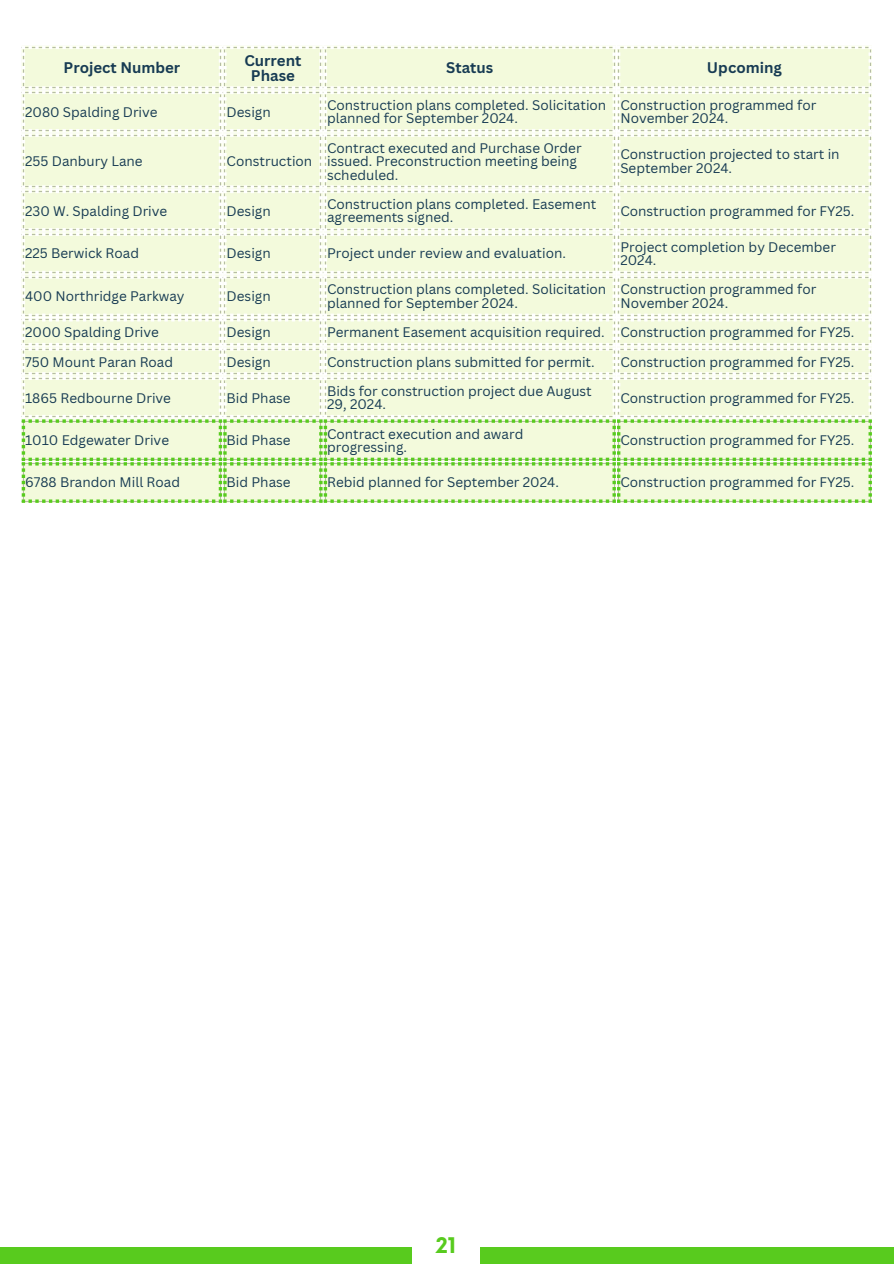
<style>
.page{position:relative;width:894px;height:1264px;background:#fff}
.page>*{position:absolute;margin:0;border:0;box-sizing:border-box;transform-origin:0 0}
.t1{font:700 21px "Now";color:#58cb1e}
.t2{font:700 15px/14.7px "Canva Sans";color:#173b53;text-align:center}
.t3{font:13.5px/13.5px "Canva Sans";color:#173b53}
</style>
<div class="page">
<div style="left:0;top:1247px;width:893px;height:16px;background:#58cb1e"></div>
<div style="left:412px;top:1226px;width:68px;height:37px;background:#fff"></div>
<svg style="left:22px;top:46px;width:849px;height:457px;background:#eff7da"></svg>
<p class="t2" style="left:64px;top:60px;width:118px">Project Number</p>
<p class="t2" style="left:244px;top:53px;width:59px">Current<br>Phase</p>
<p class="t2" style="left:446px;top:60px;width:49px">Status</p>
<p class="t2" style="left:706px;top:60px;width:76px">Upcoming</p>
<p class="t3" style="left:25px;top:105px;width:134px">2080 Spalding Drive</p>
<p class="t3" style="left:226px;top:105px;width:46px">Design</p>
<p class="t3" style="left:327px;top:98px;width:281px">Construction plans completed. Solicitation planned for September 2024.</p>
<p class="t3" style="left:620px;top:98px;width:197px">Construction programmed for<br>November 2024.</p>
<p class="t3" style="left:25px;top:154px;width:119px">255 Danbury Lane</p>
<p class="t3" style="left:226px;top:154px;width:87px">Construction</p>
<p class="t3" style="left:327px;top:141px;width:256px">Contract executed and Purchase Order issued. Preconstruction meeting being scheduled.</p>
<p class="t3" style="left:620px;top:147px;width:221px">Construction projected to start in<br>September 2024.</p>
<p class="t3" style="left:25px;top:204px;width:144px">230 W. Spalding Drive</p>
<p class="t3" style="left:226px;top:204px;width:46px">Design</p>
<p class="t3" style="left:327px;top:197px;width:271px">Construction plans completed. Easement agreements signed.</p>
<p class="t3" style="left:620px;top:204px;width:235px">Construction programmed for FY25.</p>
<p class="t3" style="left:25px;top:246px;width:115px">225 Berwick Road</p>
<p class="t3" style="left:226px;top:246px;width:46px">Design</p>
<p class="t3" style="left:327px;top:246px;width:240px">Project under review and evaluation.</p>
<p class="t3" style="left:620px;top:240px;width:217px">Project completion by December<br>2024.</p>
<p class="t3" style="left:25px;top:289px;width:161px">400 Northridge Parkway</p>
<p class="t3" style="left:226px;top:289px;width:46px">Design</p>
<p class="t3" style="left:327px;top:282px;width:281px">Construction plans completed. Solicitation planned for September 2024.</p>
<p class="t3" style="left:620px;top:282px;width:197px">Construction programmed for<br>November 2024.</p>
<p class="t3" style="left:25px;top:325px;width:135px">2000 Spalding Drive</p>
<p class="t3" style="left:226px;top:325px;width:46px">Design</p>
<p class="t3" style="left:327px;top:325px;width:279px">Permanent Easement acquisition required.</p>
<p class="t3" style="left:620px;top:325px;width:235px">Construction programmed for FY25.</p>
<p class="t3" style="left:25px;top:354px;width:149px">750 Mount Paran Road</p>
<p class="t3" style="left:226px;top:354px;width:46px">Design</p>
<p class="t3" style="left:327px;top:354px;width:269px">Construction plans submitted for permit.</p>
<p class="t3" style="left:620px;top:354px;width:235px">Construction programmed for FY25.</p>
<p class="t3" style="left:25px;top:390px;width:147px">1865 Redbourne Drive</p>
<p class="t3" style="left:226px;top:390px;width:66px">Bid Phase</p>
<p class="t3" style="left:327px;top:384px;width:266px">Bids for construction project due August<br>29, 2024.</p>
<p class="t3" style="left:620px;top:390px;width:235px">Construction programmed for FY25.</p>
<p class="t3" style="left:25px;top:433px;width:145px">1010 Edgewater Drive</p>
<p class="t3" style="left:226px;top:433px;width:66px">Bid Phase</p>
<p class="t3" style="left:327px;top:426px;width:198px">Contract execution and award progressing.</p>
<p class="t3" style="left:620px;top:433px;width:235px">Construction programmed for FY25.</p>
<p class="t3" style="left:25px;top:475px;width:156px">6788 Brandon Mill Road</p>
<p class="t3" style="left:226px;top:475px;width:66px">Bid Phase</p>
<p class="t3" style="left:327px;top:475px;width:233px">Rebid planned for September 2024.</p>
<p class="t3" style="left:620px;top:475px;width:235px">Construction programmed for FY25.</p>
<p class="t1" style="left:435px;top:1234px;width:22px">21</p>
</div>
